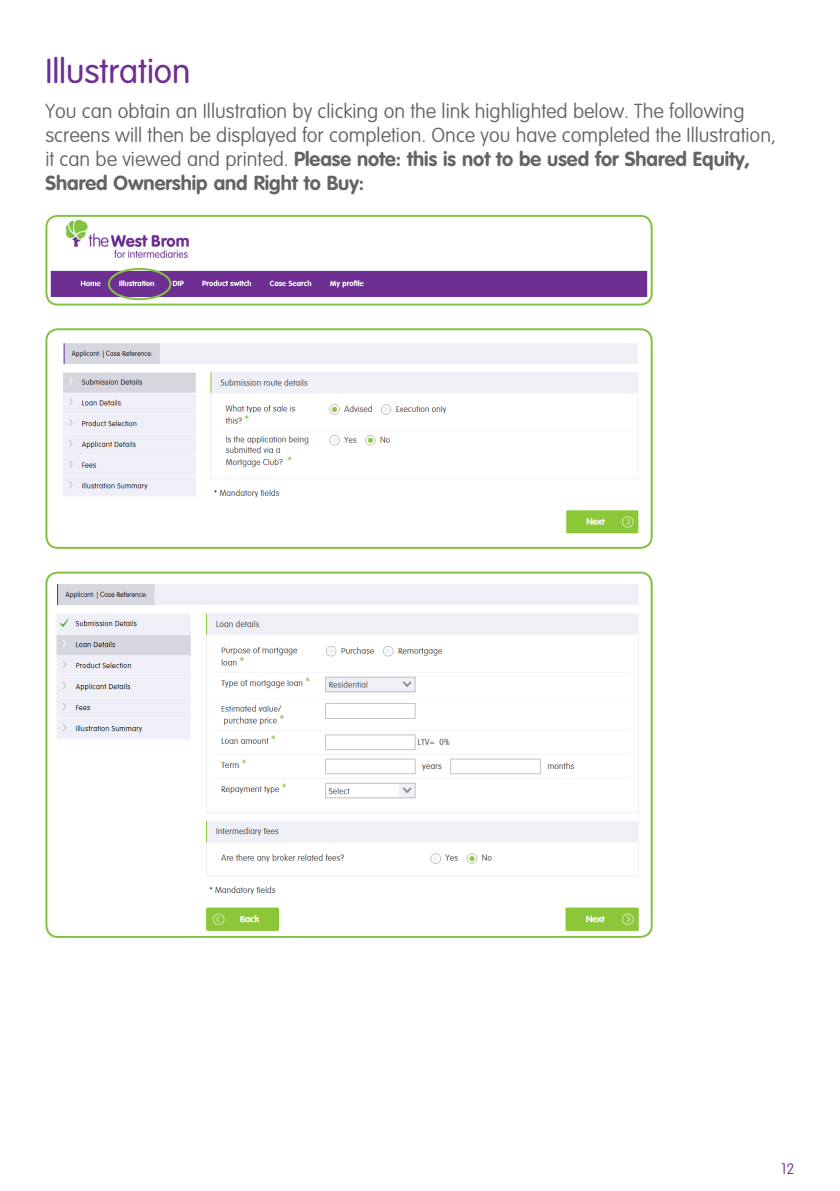
<style>
.page{position:relative;width:840px;height:1191px;background:#fff}
.page>*{position:absolute;margin:0;border:0;box-sizing:border-box;transform-origin:0 0}
.t1{font:300 34px "VAG Rounded Std";color:#6e2f92}
.t2{font:100 20px/24px "VAG Rounded Std";color:#636466}
.t3{font:100 15px "VAG Rounded Std";color:#6e2f92}
.t4{font:14.6px "Calibri";color:#000}
.t5{font:14.4px "Calibri";color:#000}
.t6{font:700 14.4px "Calibri";letter-spacing:.005em;color:#000}
.s1{font-weight:700}
</style>
<div class="page">
<img style="left:63px;top:343px;width:576px;height:191px">
<div style="left:45px;top:328px;width:607px;height:221px;border:2px solid #82c341;border-radius:11px"></div>
<img style="left:56px;top:584px;width:583px;height:347px">
<div style="left:45px;top:571px;width:607px;height:367px;border:2px solid #82c341;border-radius:11px"></div>
<div style="left:285px;top:714px;width:11px;height:11px;background:#fff;border-radius:50%"></div>
<img style="left:51px;top:218px;width:595px;height:84px">
<div style="left:635px;top:217px;width:12px;height:30px;background:#fff"></div>
<div style="left:45px;top:215px;width:607px;height:90px;border:2px solid #82c341;border-radius:11px"></div>
<div style="left:108px;top:268px;width:63px;height:32px;border:2px solid #82c341;border-radius:50%"></div>
<p class="t1" style="left:45px;top:52px;width:147px">Illustration</p>
<p class="t2" style="left:45px;top:100px;width:731px">You can obtain an Illustration by clicking on the link highlighted below. The following screens will then be displayed for completion. Once you have completed the Illustration, it can be viewed and printed. <span class="s1">Please note: this is not to be used for Shared Equity, Shared Ownership and Right to Buy:</span></p>
<p class="t6" style="left:56px;top:124px;width:48px">Page 12</p>
<p class="t5" style="left:56px;top:157px;width:86px">Screen change</p>
<p class="t4" style="left:51px;top:149px;width:93px">Screen changes</p>
<p class="t3" style="left:780px;top:1160px;width:15px">12</p>
</div>
